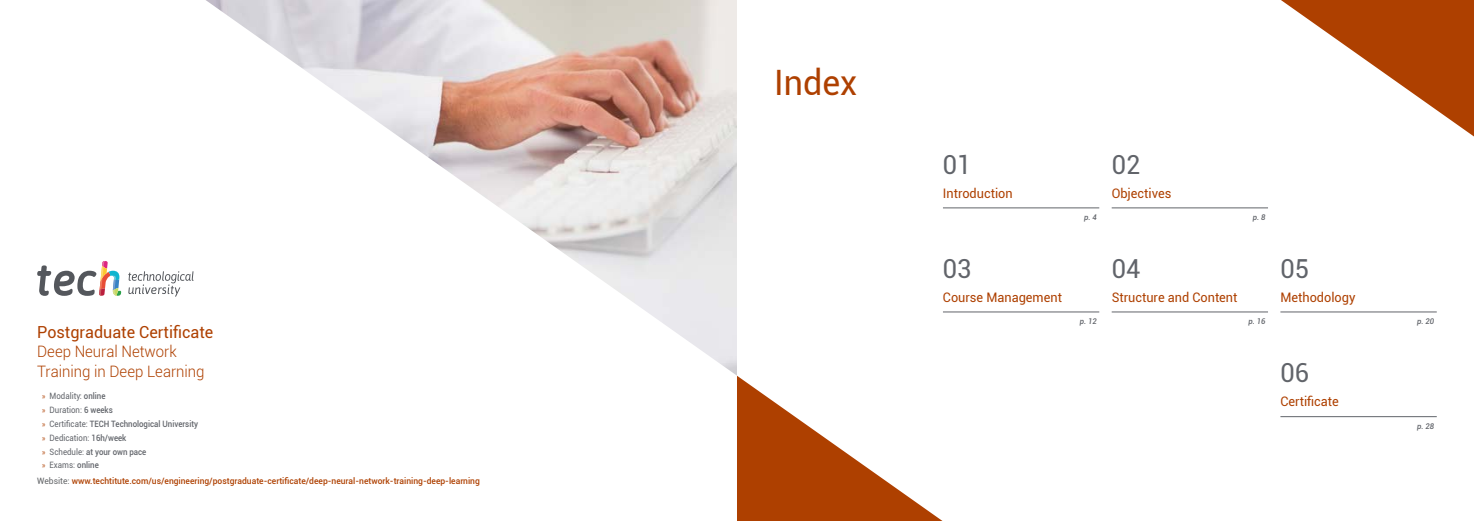
<style>
.page{position:relative;width:1474px;height:521px;background:#fff}
.page>*{position:absolute;margin:0;border:0;box-sizing:border-box;transform-origin:0 0}
.t1{font:35px "Roboto";color:#ae4000}
.t2{font:26.25px "Roboto";color:#61646a}
.t3{font:16.62px "Roboto";color:#ae4000}
.t4{font:300 15.75px/19.2px "Roboto";color:#ae4000;scale:.95 1}
.t5{font:13.12px "Roboto";color:#ae4000}
.t6{font:500 8.75px/13.8px "Roboto";color:#61646a;scale:.9 1}
.t7{font:500 8.75px "Roboto";color:#ae4001}
.t8{font:italic 500 7.88px "Roboto";color:#61646a}
.s1{font-family:"Myriad Pro";font-weight:400;color:#ae4000}
.s2{font-weight:400}
.s3{font-weight:400;color:#646669}
</style>
<div class="page">
<img style="left:206px;top:0;width:531px;height:376px">
<hr style="left:943px;top:208px;width:156px;height:1px;background:#61646a">
<hr style="left:1280px;top:312px;width:156px;height:1px;background:#61646a">
<hr style="left:1111px;top:208px;width:156px;height:1px;background:#61646a">
<hr style="left:1280px;top:416px;width:156px;height:1px;background:#61646a">
<hr style="left:943px;top:312px;width:156px;height:1px;background:#61646a">
<hr style="left:1111px;top:312px;width:156px;height:1px;background:#61646a">
<svg style="left:737px;top:376px;width:205px;height:145px"></svg>
<svg style="left:1281px;top:0;width:192px;height:136px"></svg>
<svg style="left:37px;top:261px;width:84px;height:35px"></svg>
<svg style="left:128px;top:271px;width:65px;height:26px"></svg>
<h3 class="t3" style="left:37px;top:321px;width:177px">Postgraduate Certificate</h3>
<h3 class="t4" style="left:37px;top:342px;width:178px">Deep Neural Network<br>Training in Deep Learning</h3>
<p class="t6" style="left:42px;top:389px;width:175px"><span class="s1">»</span> <span class="s2">Modality:</span> online<br><span class="s1">»</span> <span class="s2">Duration:</span> 6 weeks<br><span class="s1">»</span> <span class="s2">Certificate:</span> TECH Technological University <span class="s1">»</span> <span class="s2">Dedication:</span> 16h/week<br><span class="s1">»</span> <span class="s2">Schedule:</span> at your own pace<br><span class="s1">»</span> <span class="s2">Exams:</span> online</p>
<p class="t7" style="left:37px;top:474px;width:444px"><span class="s3">Website:</span> www.techtitute.com/us/engineering/postgraduate-certificate/deep-neural-network-training-deep-learning</p>
<h1 class="t1" style="left:774px;top:58px;width:85px">Index</h1>
<h2 class="t2" style="left:943px;top:146px;width:30px">01</h2>
<h2 class="t2" style="left:1111px;top:146px;width:30px">02</h2>
<h3 class="t5" style="left:943px;top:184px;width:71px">Introduction</h3>
<h3 class="t5" style="left:1111px;top:184px;width:61px">Objectives</h3>
<p class="t8" style="left:1084px;top:212px;width:14px">p. 4</p>
<p class="t8" style="left:1252px;top:212px;width:14px">p. 8</p>
<h2 class="t2" style="left:943px;top:250px;width:30px">03</h2>
<h2 class="t2" style="left:1111px;top:250px;width:30px">04</h2>
<h2 class="t2" style="left:1280px;top:250px;width:30px">05</h2>
<h3 class="t5" style="left:943px;top:288px;width:120px">Course Management</h3>
<h3 class="t5" style="left:1111px;top:288px;width:127px">Structure and Content</h3>
<h3 class="t5" style="left:1280px;top:288px;width:77px">Methodology</h3>
<p class="t8" style="left:1079px;top:316px;width:19px">p. 12</p>
<p class="t8" style="left:1248px;top:316px;width:19px">p. 16</p>
<p class="t8" style="left:1417px;top:316px;width:19px">p. 20</p>
<h2 class="t2" style="left:1280px;top:354px;width:30px">06</h2>
<h3 class="t5" style="left:1280px;top:392px;width:60px">Certificate</h3>
<p class="t8" style="left:1417px;top:421px;width:19px">p. 28</p>
</div>
